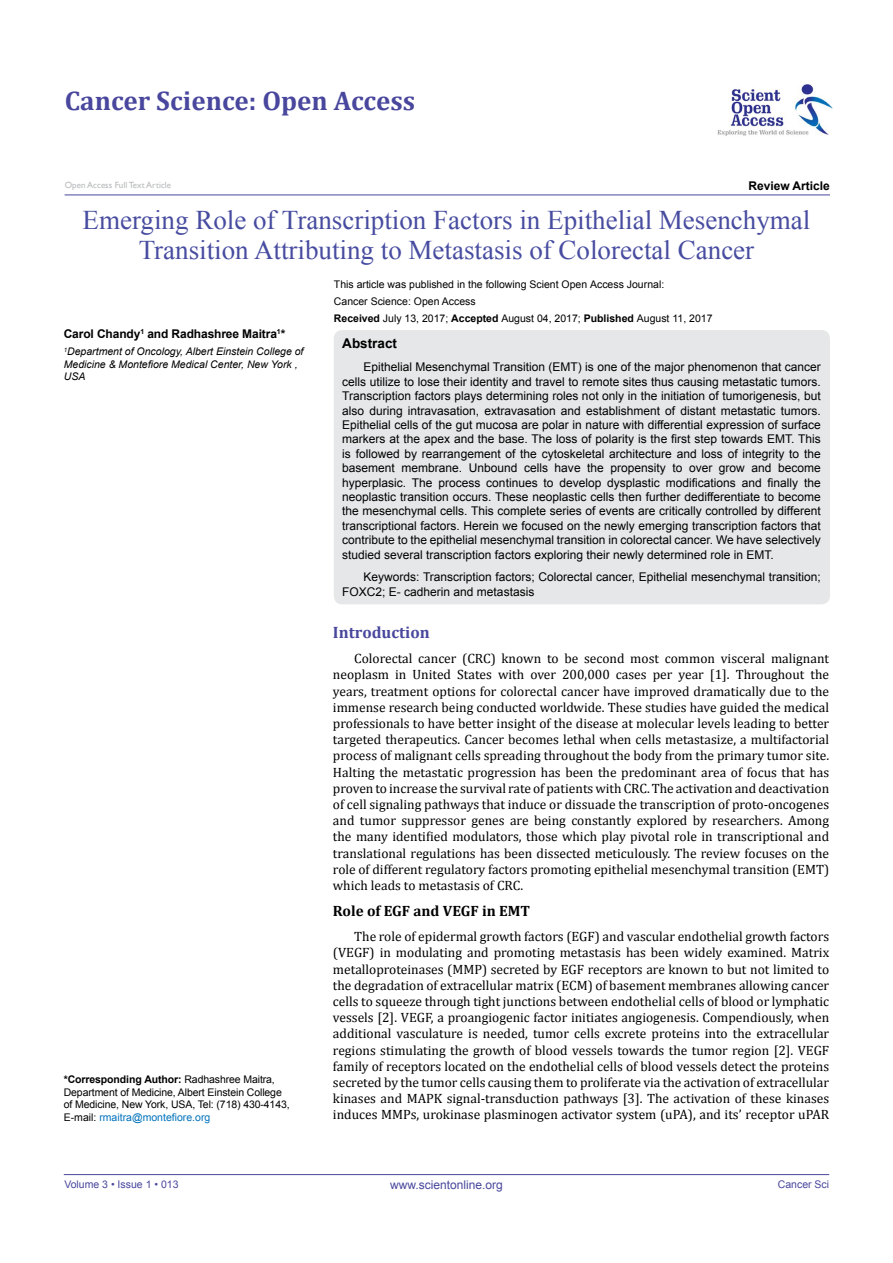
<style>
.page{position:relative;width:893px;height:1263px;background:#fff}
.page>*{position:absolute;margin:0;border:0;box-sizing:border-box;transform-origin:0 0}
.t1{font:27px/30px "Times New Roman";color:#474ca0;text-align:center}
.t2{font:700 27px "Cambria";color:#49479d}
.t3{font:700 16.5px "Cambria";color:#49479d}
.t4{font:700 15px "Cambria";color:#000}
.t5{font:13.5px/16.2px "Cambria";color:#000;text-align:justify}
.t6{font:700 13.5px "Arial";color:#000}
.t7{font:12px/14.4px "Arial";color:#000;text-align:justify}
.t8{font:700 12px "Arial";letter-spacing:-.01em;color:#000}
.t9{font:12px "Arial";color:#49479d}
.t10{font:10.5px/12.6px "Arial";color:#000}
.t11{font:italic 10.5px/12.6px "Arial";color:#000}
.t12{font:10.5px "Arial";color:#49479d}
.t13{font:9px "Gill Sans";color:#b8babc}
.s1{font-weight:700}
.s2{color:#0072bc}
</style>
<div class="page">
<hr style="left:64px;top:1174px;width:765px;height:1px;background:#49479d">
<img style="left:717px;top:84px;width:116px;height:52px">
<hr style="left:65px;top:195px;width:765px;height:1px;background:#49479d">
<div style="left:334px;top:330px;width:496px;height:274px;background:#e6e7e8;border-radius:9px"></div>
<h1 class="t2" style="left:65px;top:81px;width:352px">Cancer Science: Open Access</h1>
<p class="t13" style="left:65px;top:179px;width:108px">Open Access Full Text Article</p>
<p class="t8" style="left:748px;top:178px;width:83px">Review Article</p>
<h1 class="t1" style="left:83px;top:204px;width:729px">Emerging Role of Transcription Factors in Epithelial Mesenchymal<br>Transition Attributing to Metastasis of Colorectal Cancer</h1>
<p class="t8" style="left:64px;top:326px;width:223px">Carol Chandy<sup>1</sup> and Radhashree Maitra<sup>1</sup>*</p>
<p class="t11" style="left:64px;top:345px;width:241px"><sup>1</sup>Department of Oncology, Albert Einstein College of<br>Medicine &amp; Montefiore Medical Center, New York ,<br>USA</p>
<p class="t10" style="left:64px;top:1073px;width:227px"><span class="s1">*Corresponding Author:</span> Radhashree Maitra, Department of Medicine, Albert Einstein College of Medicine, New York, USA, Tel: (718) 430-4143, E-mail: <span class="s2">rmaitra@montefiore.org</span></p>
<p class="t10" style="left:334px;top:276px;width:380px;line-height:16.8px">This article was published in the following Scient Open Access Journal:<br>Cancer Science: Open Access<br><span class="s1">Received</span> July 13, 2017; <span class="s1">Accepted</span> August 04, 2017; <span class="s1">Published</span> August 11, 2017</p>
<p class="t6" style="left:342px;top:335px;width:56px">Abstract</p>
<p class="t7" style="left:342px;top:360px;width:480px;text-indent:21px">Epithelial Mesenchymal Transition (EMT) is one of the major phenomenon that cancer cells utilize to lose their identity and travel to remote sites thus causing metastatic tumors.<br>Transcription factors plays determining roles not only in the initiation of tumorigenesis, but also during intravasation, extravasation and establishment of distant metastatic tumors.<br>Epithelial cells of the gut mucosa are polar in nature with differential expression of surface markers at the apex and the base. The loss of polarity is the first step towards EMT. This is followed by rearrangement of the cytoskeletal architecture and loss of integrity to the basement membrane. Unbound cells have the propensity to over grow and become hyperplasic. The process continues to develop dysplastic modifications and finally the neoplastic transition occurs. These neoplastic cells then further dedifferentiate to become the mesenchymal cells. This complete series of events are critically controlled by different transcriptional factors. Herein we focused on the newly emerging transcription factors that contribute to the epithelial mesenchymal transition in colorectal cancer. We have selectively studied several transcription factors exploring their newly determined role in EMT.</p>
<p class="t7" style="left:342px;top:570px;width:480px;text-indent:21px">Keywords: Transcription factors; Colorectal cancer, Epithelial mesenchymal transition;<br>FOXC2; E- cadherin and metastasis</p>
<p class="t3" style="left:333px;top:621px;width:98px">Introduction</p>
<p class="t5" style="left:333px;top:650px;width:498px;text-indent:21px">Colorectal cancer (CRC) known to be second most common visceral malignant neoplasm in United States with over 200,000 cases per year [1]. Throughout the years, treatment options for colorectal cancer have improved dramatically due to the immense research being conducted worldwide. These studies have guided the medical professionals to have better insight of the disease at molecular levels leading to better targeted therapeutics. Cancer becomes lethal when cells metastasize, a multifactorial process of malignant cells spreading throughout the body from the primary tumor site.<br>Halting the metastatic progression has been the predominant area of focus that has proven to increase the survival rate of patients with CRC. The activation and deactivation of cell signaling pathways that induce or dissuade the transcription of proto-oncogenes and tumor suppressor genes are being constantly explored by researchers. Among the many identified modulators, those which play pivotal role in transcriptional and translational regulations has been dissected meticulously. The review focuses on the role of different regulatory factors promoting epithelial mesenchymal transition (EMT) which leads to metastasis of CRC.</p>
<p class="t4" style="left:333px;top:901px;width:199px">Role of EGF and VEGF in EMT</p>
<p class="t5" style="left:333px;top:928px;width:498px;text-indent:21px">The role of epidermal growth factors (EGF) and vascular endothelial growth factors (VEGF) in modulating and promoting metastasis has been widely examined. Matrix metalloproteinases (MMP) secreted by EGF receptors are known to but not limited to the degradation of extracellular matrix (ECM) of basement membranes allowing cancer cells to squeeze through tight junctions between endothelial cells of blood or lymphatic vessels [2]. VEGF, a proangiogenic factor initiates angiogenesis. Compendiously, when additional vasculature is needed, tumor cells excrete proteins into the extracellular regions stimulating the growth of blood vessels towards the tumor region [2]. VEGF family of receptors located on the endothelial cells of blood vessels detect the proteins secreted by the tumor cells causing them to proliferate via the activation of extracellular kinases and MAPK signal-transduction pathways [3]. The activation of these kinases induces MMPs, urokinase plasminogen activator system (uPA), and its’ receptor uPAR</p>
<p class="t12" style="left:64px;top:1178px;width:116px">Volume 3 • Issue 1 • 013</p>
<p class="t9" style="left:390px;top:1177px;width:114px">www.scientonline.org</p>
<p class="t12" style="left:778px;top:1178px;width:53px">Cancer Sci</p>
</div>
